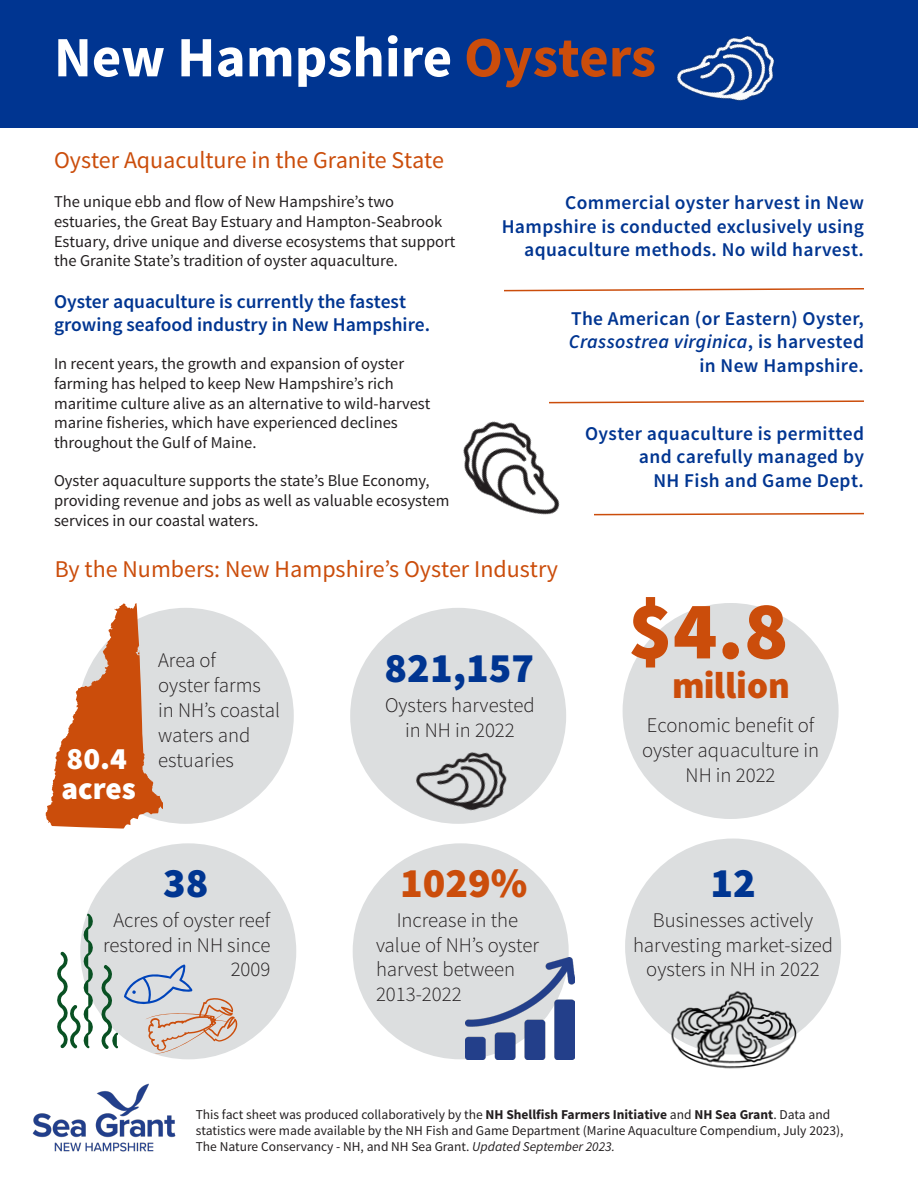
<style>
.page{position:relative;width:918px;height:1188px;background:#fff}
.page>*{position:absolute;margin:0;border:0;box-sizing:border-box;transform-origin:0 0}
.t1{font:82.5px "Source Sans Variable";color:#cb4d0b}
.t2{font:700 57px "Source Sans Pro";color:#fff}
.t3{font:42px "Source Sans Variable";color:#003591}
.t4{font:42px "Source Sans Variable";color:#cb4d0b}
.t5{font:37.5px "Source Sans Variable";color:#cb4d0b}
.t6{font:31.05px "Source Sans Variable";color:#fff}
.t7{font:24px "Source Sans Pro";color:#cb4d0b}
.stats{font:300 20.7px/24.9px "Source Sans Pro";color:#231f20;text-align:center}
.t8{font:600 19.5px/23.4px "Source Sans Pro";letter-spacing:.02em;color:#003591;text-align:right}
.t9{font:600 19.5px/23.4px "Source Sans Pro";color:#003591}
.t10{font:16.5px/19.8px "Source Sans Pro";color:#231f20}
.t11{font:13.5px/16.2px "Source Sans Pro";color:#231f20}
.s1{color:#cb4d0b}
.s2{font-style:italic}
.s3{font-weight:700}
</style>
<div class="page">
<div style="left:78px;top:608px;width:216px;height:216px;background:#dcdedf;border-radius:50%"></div>
<div style="left:350px;top:608px;width:216px;height:216px;background:#dcdedf;border-radius:50%"></div>
<div style="left:623px;top:603px;width:216px;height:216px;background:#dcdedf;border-radius:50%"></div>
<div style="left:80px;top:843px;width:216px;height:216px;background:#dcdedf;border-radius:50%"></div>
<div style="left:353px;top:843px;width:216px;height:216px;background:#dcdedf;border-radius:50%"></div>
<div style="left:625px;top:839px;width:216px;height:216px;background:#dcdedf;border-radius:50%"></div>
<div style="left:0;top:0;width:918px;height:127px;background:#003591"></div>
<img style="left:399px;top:752px;width:129px;height:106px">
<svg style="left:57px;top:913px;width:36px;height:135px"></svg>
<svg style="left:100px;top:965px;width:18px;height:84px"></svg>
<svg style="left:124px;top:965px;width:114px;height:95px"></svg>
<svg style="left:46px;top:603px;width:117px;height:226px"></svg>
<img style="left:465px;top:958px;width:109px;height:101px">
<img style="left:657px;top:991px;width:149px;height:78px">
<svg style="left:504px;top:288px;width:360px;height:4px"></svg>
<svg style="left:581px;top:400px;width:283px;height:4px"></svg>
<svg style="left:594px;top:512px;width:270px;height:4px"></svg>
<img style="left:463px;top:401px;width:118px;height:114px">
<img style="left:32px;top:1083px;width:144px;height:69px">
<img style="left:663px;top:36px;width:133px;height:92px">
<p class="t2" style="left:54px;top:21px;width:604px">New Hampshire <span class="s1">Oysters</span></p>
<p class="t7" style="left:54px;top:145px;width:392px">Oyster Aquaculture in the Granite State</p>
<p class="t10" style="left:54px;top:192px;width:403px">The unique ebb and flow of New Hampshire’s two estuaries, the Great Bay Estuary and Hampton-Seabrook Estuary, drive unique and diverse ecosystems that support the Granite State’s tradition of oyster aquaculture.</p>
<p class="t9" style="left:54px;top:290px;width:378px">Oyster aquaculture is currently the fastest growing seafood industry in New Hampshire.</p>
<p class="t10" style="left:54px;top:354px;width:378px">In recent years, the growth and expansion of oyster farming has helped to keep New Hampshire’s rich maritime culture alive as an alternative to wild-harvest marine fisheries, which have experienced declines throughout the Gulf of Maine.</p>
<p class="t10" style="left:54px;top:471px;width:397px">Oyster aquaculture supports the state’s Blue Economy, providing revenue and jobs as well as valuable ecosystem services in our coastal waters.</p>
<p class="t8" style="left:502px;top:192px;width:364px">Commercial oyster harvest in New<br>Hampshire is conducted exclusively using aquaculture methods. No wild harvest.</p>
<p class="t8" style="left:569px;top:307px;width:297px">The American (or Eastern) Oyster,<br><span class="s2">Crassostrea virginica</span>, is harvested in New Hampshire.</p>
<p class="t8" style="left:585px;top:422px;width:280px">Oyster aquaculture is permitted and carefully managed by<br>NH Fish and Game Dept.</p>
<p class="t7" style="left:55px;top:555px;width:505px">By the Numbers: New Hampshire’s Oyster Industry</p>
<p class="t6" style="left:67px;top:740px;width:62px">80.4</p>
<p class="t6" style="left:61px;top:770px;width:76px">acres</p>
<p class="stats" style="left:158px;top:648px;width:123px;text-align:left">Area of<br>oyster farms in NH’s coastal waters and estuaries</p>
<p class="t3" style="left:163px;top:858px;width:47px">38</p>
<p class="stats" style="left:103px;top:907px;width:169px">Acres of oyster reef restored in NH since</p>
<p class="stats" style="left:231px;top:957px;width:41px">2009</p>
<p class="t3" style="left:385px;top:643px;width:151px">821,157</p>
<p class="stats" style="left:385px;top:693px;width:151px">Oysters harvested in NH in 2022</p>
<p class="t4" style="left:400px;top:858px;width:129px">1029%</p>
<p class="stats" style="left:376px;top:907px;width:165px;text-align:left;text-indent:21px">Increase in the value of NH’s oyster harvest between<br>2013-2022</p>
<p class="t1" style="left:628px;top:581px;width:162px">$4.8</p>
<p class="t5" style="left:672px;top:662px;width:119px">million</p>
<p class="stats" style="left:642px;top:713px;width:179px">Economic benefit of oyster aquaculture in<br>NH in 2022</p>
<p class="t3" style="left:710px;top:858px;width:47px">12</p>
<p class="stats" style="left:633px;top:907px;width:202px">Businesses actively harvesting market-sized oysters in NH in 2022</p>
<p class="t11" style="left:196px;top:1106px;width:649px">This fact sheet was produced collaboratively by the <span class="s3">NH Shellfish Farmers Initiative</span> and <span class="s3">NH Sea Grant</span>. Data and statistics were made available by the NH Fish and Game Department (Marine Aquaculture Compendium, July 2023),<br>The Nature Conservancy - NH, and NH Sea Grant. <span class="s2">Updated September 2023.</span></p>
</div>
